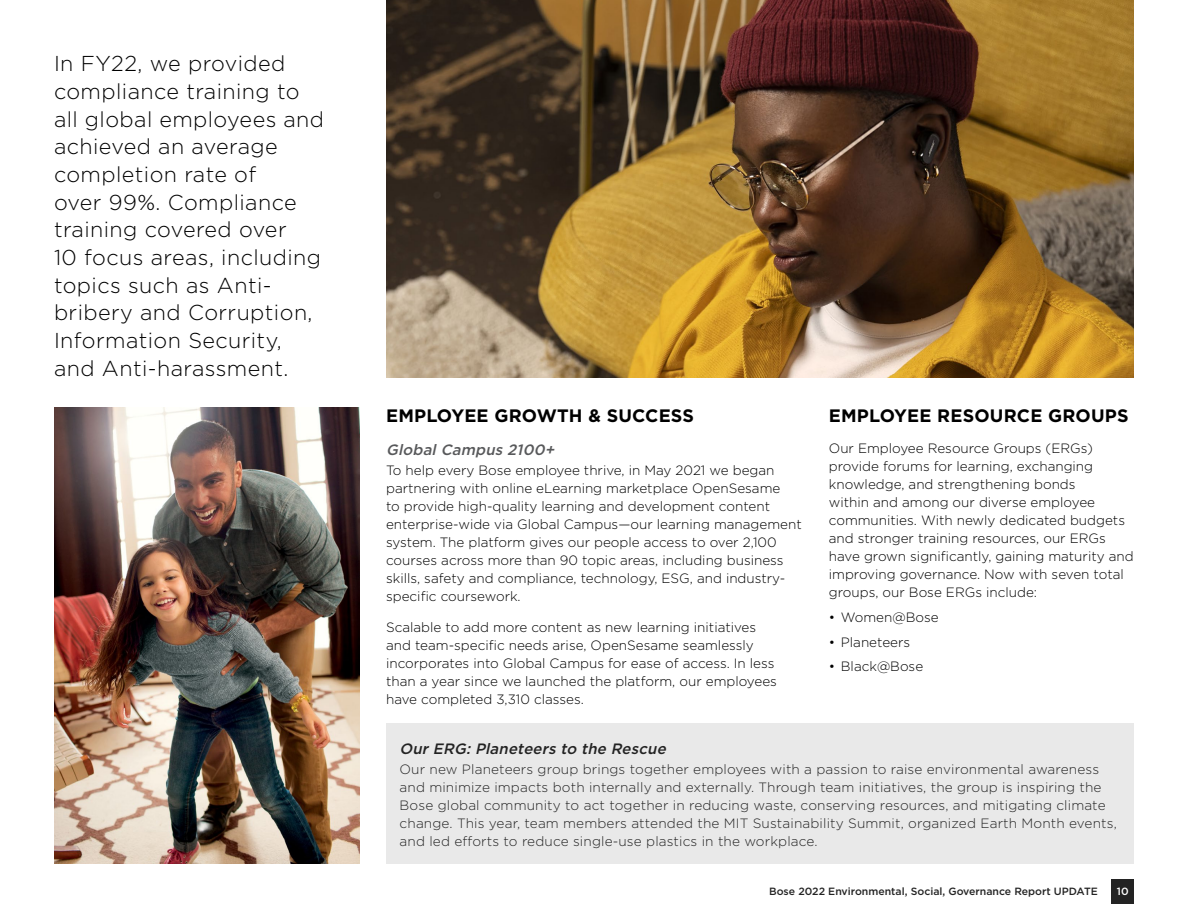
<style>
.page{position:relative;width:1188px;height:918px;background:#fff}
.page>*{position:absolute;margin:0;border:0;box-sizing:border-box;transform-origin:0 0}
.t1{font:300 21.6px/27.8px "Gotham";letter-spacing:.02em;color:#000}
.t2{font:700 18px "Gotham";letter-spacing:.01em;color:#000}
.t3{font:italic 500 15px "Gotham";color:#232323}
.t4{font:italic 500 15px "Gotham";color:#58595b}
.t5{font:300 13.5px/18px "Gotham";color:#000}
.t6{font:300 13.5px/18px "Gotham";letter-spacing:.01em;color:#232323}
.t7{font:500 10.5px "Gotham";color:#232323}
.t8{font:500 10.5px "Gotham";color:#fff}
</style>
<div class="page">
<div style="left:1111px;top:879px;width:23px;height:24px;background:#232323"></div>
<img style="left:386px;top:0;width:748px;height:377px">
<div style="left:386px;top:724px;width:748px;height:140px;background:#e9e9e9"></div>
<img style="left:54px;top:407px;width:305px;height:457px">
<p class="t1" style="left:54px;top:49px;width:272px">In FY22, we provided compliance training to all global employees and achieved an average completion rate of<br>over 99%. Compliance training covered over<br>10 focus areas, including topics such as Anti&shy;bribery and Corruption,<br>Information Security, and Anti-harassment.</p>
<h2 class="t2" style="left:386px;top:403px;width:309px">EMPLOYEE GROWTH &amp; SUCCESS</h2>
<p class="t4" style="left:386px;top:439px;width:174px">GlobalCampus 2100+</p>
<p class="t5" style="left:386px;top:461px;width:417px">To help every Bose employee thrive, in May 2021 we began partnering with online eLearning marketplace OpenSesame<br>to provide high-quality learning and development content enterprise-wide via Global Campus—our learning management system. The platform gives our people access to over 2,100 courses across more than 90 topic areas, including business skills, safety and compliance, technology, ESG, and industry&shy;specific coursework.</p>
<p class="t5" style="left:386px;top:618px;width:392px">Scalable to add more content as new learning initiatives and team-specific needs arise, OpenSesame seamlessly incorporates into Global Campus for ease of access. In less than a year since we launched the platform, our employees have completed 3,310 classes.</p>
<p class="t3" style="left:400px;top:739px;width:272px">OurERG:Planeteers to the Rescue</p>
<p class="t6" style="left:400px;top:760px;width:719px">Our new Planeteers group brings together employees with a passion to raise environmental awareness and minimize impacts both internally and externally. Through team initiatives, the group is inspiring the Bose global community to act together in reducing waste, conserving resources, and mitigating climate change. This year, team members attended the MIT Sustainability Summit, organized Earth Month events, and led efforts to reduce single-use plastics in the workplace.</p>
<h2 class="t2" style="left:829px;top:403px;width:301px">EMPLOYEE RESOURCE GROUPS</h2>
<p class="t5" style="left:829px;top:439px;width:306px">Our Employee Resource Groups (ERGs) provide forums for learning, exchanging knowledge, and strengthening bonds<br>within and among our diverse employee communities. With newly dedicated budgets and stronger training resources, our ERGs have grown significantly, gaining maturity and improving governance. Now with seven total groups, our Bose ERGs include:</p>
<p class="t5" style="left:829px;top:608px;width:111px">• Women@Bose</p>
<p class="t5" style="left:829px;top:632px;width:83px">• Planeteers</p>
<p class="t5" style="left:829px;top:657px;width:96px">• Black@Bose</p>
<p class="t7" style="left:769px;top:885px;width:330px">Bose 2022 Environmental, Social, Governance Report UPDATE</p>
<p class="t8" style="left:1117px;top:885px;width:13px">10</p>
</div>
